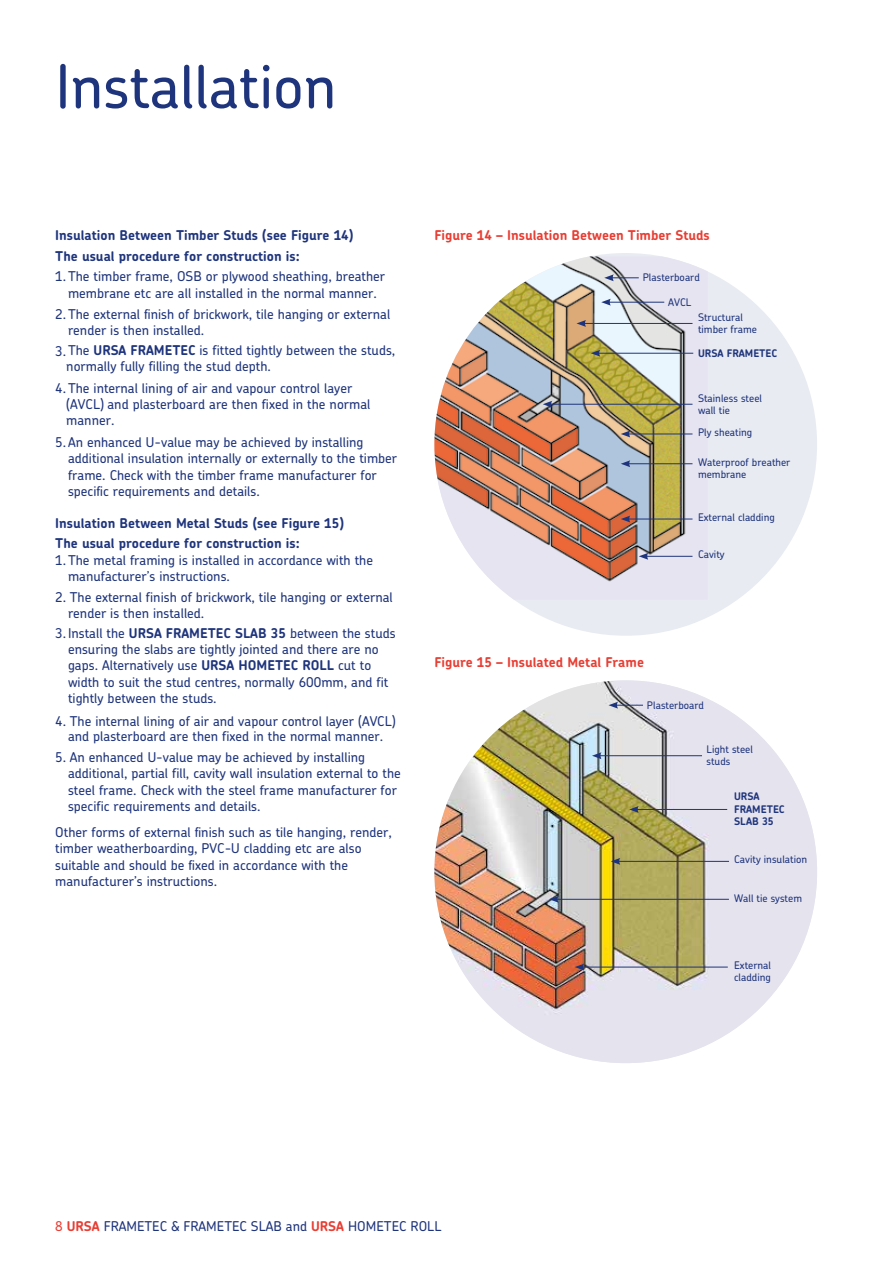
<style>
.page{position:relative;width:893px;height:1263px;background:#fff}
.page>*{position:absolute;margin:0;border:0;box-sizing:border-box;transform-origin:0 0}
.t1{font:500 60px "Chevin Pro";color:#1e347c}
.t2{font:500 13.5px/16.5px "Chevin Pro";color:#1e347c}
.t3{font:700 13.5px/20.7px "Chevin Pro";color:#1e347c}
.t4{font:700 13.5px "Chevin Pro";color:#e83e33}
.t5{font:500 10.5px/12px "Chevin Pro";color:#1e347c}
.t6{font:700 10.5px/12.3px "Chevin Pro";color:#1e347c}
.s1{font-weight:700}
.s2{color:#e83e33}
.s3{font-weight:700;color:#e83e33}
</style>
<div class="page">
<div style="left:434px;top:253px;width:383px;height:383px;background:#e8ebf2;border-radius:50%"></div>
<img style="left:434px;top:257px;width:272px;height:341px">
<svg style="left:604px;top:274px;width:35px;height:7px"></svg>
<hr style="left:608px;top:302px;width:56px;height:1px;background:#1e347c">
<svg style="left:601px;top:299px;width:10px;height:7px"></svg>
<hr style="left:584px;top:323px;width:108px;height:1px;background:#1e347c">
<svg style="left:576px;top:320px;width:10px;height:7px"></svg>
<hr style="left:550px;top:404px;width:142px;height:1px;background:#1e347c">
<svg style="left:543px;top:401px;width:9px;height:7px"></svg>
<hr style="left:628px;top:434px;width:64px;height:1px;background:#1e347c">
<svg style="left:621px;top:430px;width:9px;height:7px"></svg>
<hr style="left:628px;top:463px;width:64px;height:1px;background:#1e347c">
<svg style="left:621px;top:460px;width:9px;height:7px"></svg>
<hr style="left:628px;top:519px;width:64px;height:1px;background:#1e347c">
<svg style="left:621px;top:516px;width:9px;height:6px"></svg>
<hr style="left:646px;top:556px;width:46px;height:1px;background:#1e347c">
<svg style="left:639px;top:553px;width:9px;height:7px"></svg>
<hr style="left:598px;top:353px;width:95px;height:1px;background:#1e347c">
<svg style="left:591px;top:350px;width:9px;height:7px"></svg>
<img style="left:434px;top:680px;width:383px;height:383px;border-radius:191px">
<svg style="left:608px;top:702px;width:35px;height:7px"></svg>
<hr style="left:599px;top:755px;width:103px;height:1px;background:#1e347c">
<svg style="left:592px;top:752px;width:9px;height:7px"></svg>
<hr style="left:556px;top:899px;width:173px;height:1px;background:#1e347c">
<svg style="left:549px;top:896px;width:10px;height:7px"></svg>
<hr style="left:618px;top:861px;width:111px;height:1px;background:#1e347c">
<svg style="left:611px;top:858px;width:9px;height:7px"></svg>
<hr style="left:582px;top:967px;width:146px;height:1px;background:#1e347c">
<svg style="left:575px;top:964px;width:9px;height:6px"></svg>
<hr style="left:636px;top:809px;width:91px;height:1px;background:#1e347c">
<svg style="left:629px;top:806px;width:10px;height:7px"></svg>
<h1 class="t1" style="left:55px;top:46px;width:283px">Installation</h1>
<p class="t3" style="left:55px;top:225px;width:300px">Insulation Between Timber Studs (see Figure 14)<br>The usual procedure for construction is:</p>
<p class="t2" style="left:55px;top:268px;width:331px;text-align:center">1.The timber frame, OSB or plywood sheathing, breather membrane etc are all installed in the normal manner.</p>
<p class="t2" style="left:68px;top:305px;width:324px;text-indent:-13px">2.The external finish of brickwork, tile hanging or external render is then installed.</p>
<p class="t2" style="left:55px;top:342px;width:342px">3.The <span class="s1">URSA FRAMETEC</span> is fitted tightly between the studs,</p>
<p class="t2" style="left:55px;top:379px;width:298px">4.The internal lining of air and vapour control layer</p>
<p class="t2" style="left:66px;top:358px;width:206px">normally fully filling the stud depth.</p>
<p class="t2" style="left:66px;top:395px;width:306px">(AVCL) and plasterboard are then fixed in the normal manner.</p>
<p class="t2" style="left:68px;top:433px;width:331px;text-indent:-13px">5.An enhanced U-value may be achieved by installing additional insulation internally or externally to the timber frame. Check with the timber frame manufacturer for specific requirements and details.</p>
<p class="t3" style="left:55px;top:513px;width:290px">Insulation Between Metal Studs (see Figure 15)<br>The usual procedure for construction is:</p>
<p class="t2" style="left:68px;top:551px;width:307px;text-indent:-13px">1.The metal framing is installed in accordance with the manufacturer’s instructions.</p>
<p class="t2" style="left:68px;top:589px;width:326px;line-height:15.8px;text-indent:-13px">2. The external finish of brickwork, tile hanging or external render is then installed.</p>
<p class="t2" style="left:68px;top:624px;width:329px;text-indent:-13px">3. Install the <span class="s1">URSA FRAMETEC SLAB 35</span> between the studs ensuring the slabs are tightly jointed and there are no gaps. Alternatively use <span class="s1">URSA HOMETEC ROLL</span> cut to width to suit the stud centres, normally 600mm, and fit tightly between the studs.</p>
<p class="t2" style="left:55px;top:712px;width:342px;line-height:15.8px;text-align:center">4. The internal lining of air and vapour control layer (AVCL) and plasterboard are then fixed in the normal manner.</p>
<p class="t2" style="left:68px;top:749px;width:334px;text-indent:-13px">5. An enhanced U-value may be achieved by installing additional, partial fill, cavity wall insulation external to the steel frame. Check with the steel frame manufacturer for specific requirements and details.</p>
<p class="t2" style="left:55px;top:823px;width:338px">Other forms of external finish such as tile hanging, render, timber weatherboarding, PVC-U cladding etc are also suitable and should be fixed in accordance with the manufacturer’s instructions.</p>
<p class="t4" style="left:434px;top:227px;width:277px">Figure 14 – Insulation Between Timber Studs</p>
<p class="t5" style="left:643px;top:271px;width:59px">Plasterboard</p>
<p class="t5" style="left:668px;top:295px;width:25px">AVCL</p>
<p class="t5" style="left:698px;top:311px;width:61px">Structural timber frame</p>
<p class="t6" style="left:698px;top:347px;width:81px">URSA FRAMETEC</p>
<p class="t4" style="left:434px;top:654px;width:211px">Figure 15 – Insulated Metal Frame</p>
<p class="t5" style="left:698px;top:391px;width:66px">Stainless steel wall tie</p>
<p class="t5" style="left:698px;top:426px;width:56px">Ply sheating</p>
<p class="t5" style="left:698px;top:455px;width:94px">Waterproof breather membrane</p>
<p class="t5" style="left:698px;top:511px;width:78px">External cladding</p>
<p class="t5" style="left:698px;top:548px;width:28px">Cavity</p>
<p class="t5" style="left:647px;top:698px;width:59px">Plasterboard</p>
<p class="t5" style="left:706px;top:743px;width:48px">Light steel studs</p>
<p class="t6" style="left:734px;top:790px;width:52px">URSA<br>FRAMETEC<br>SLAB 35</p>
<p class="t5" style="left:734px;top:853px;width:75px">Cavity insulation</p>
<p class="t5" style="left:734px;top:892px;width:69px">Wall tie system</p>
<p class="t5" style="left:734px;top:959px;width:38px">External cladding</p>
<p class="t2" style="left:55px;top:1218px;width:388px"><span class="s2">8</span> <span class="s3">URSA</span> FRAMETEC &amp; FRAMETEC SLAB and <span class="s3">URSA</span> HOMETEC ROLL</p>
</div>
